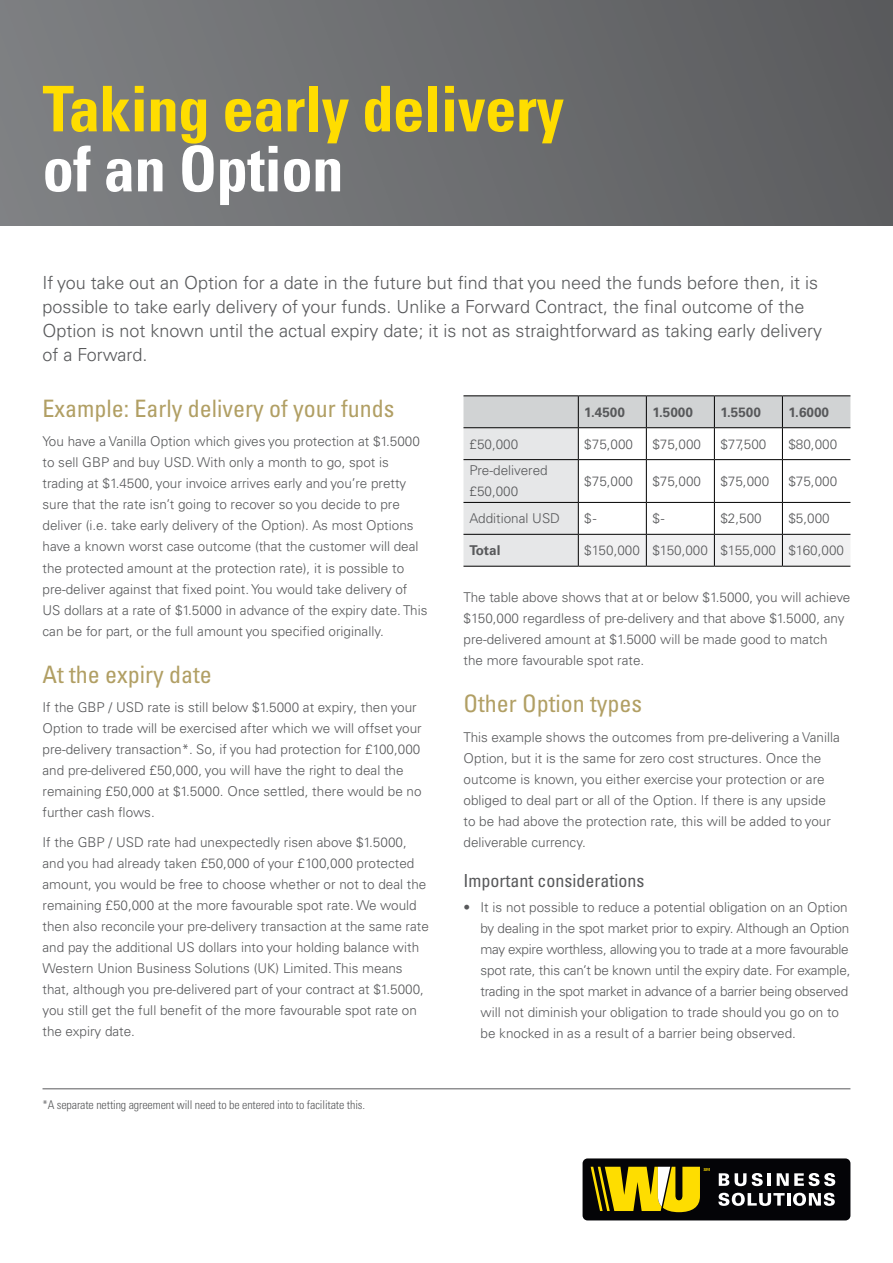
<style>
.page{position:relative;width:893px;height:1263px;background:#fff}
.page>*{position:absolute;margin:0;border:0;box-sizing:border-box;transform-origin:0 0}
.Main_Heading{font:700 condensed 63px/60px "Univers LT Std";letter-spacing:-.01em;color:#fd0}
.Subheading_1{font:condensed 24px "Univers LT Std";color:#b19f64}
.Intro_text{font:300 18px/24px "Univers LT Pro 45";color:#58595b}
.Subheading_2{font:condensed 18px "Univers LT Std";color:#58595b}
.Body_text{font:300 13.5px/21px "Univers LT Pro 45";color:#58595b}
.Body_text-2{font:700 13.5px "Univers LT Pro 65";color:#58595b}
.Legal_text{font:300 condensed 12px "Univers LT Std";letter-spacing:-.01em;color:#58595b}
.s1{color:#fff}
</style>
<div class="page">
<svg style="left:463px;top:396px;width:387px;height:170px"></svg>
<hr style="left:463px;top:395px;width:115px;height:1px;background:#000">
<hr style="left:578px;top:395px;width:68px;height:1px;background:#000">
<hr style="left:578px;top:396px;width:1px;height:31px;background:#000">
<hr style="left:646px;top:395px;width:68px;height:1px;background:#000">
<hr style="left:646px;top:396px;width:1px;height:31px;background:#000">
<hr style="left:714px;top:395px;width:68px;height:1px;background:#000">
<hr style="left:714px;top:396px;width:1px;height:31px;background:#000">
<hr style="left:782px;top:395px;width:68px;height:1px;background:#000">
<hr style="left:782px;top:396px;width:1px;height:31px;background:#000">
<hr style="left:463px;top:427px;width:115px;height:1px;background:#000">
<hr style="left:578px;top:427px;width:68px;height:1px;background:#000">
<hr style="left:578px;top:428px;width:1px;height:31px;background:#000">
<hr style="left:646px;top:427px;width:68px;height:1px;background:#000">
<hr style="left:646px;top:428px;width:1px;height:31px;background:#000">
<hr style="left:714px;top:427px;width:68px;height:1px;background:#000">
<hr style="left:714px;top:428px;width:1px;height:31px;background:#000">
<hr style="left:782px;top:427px;width:68px;height:1px;background:#000">
<hr style="left:782px;top:428px;width:1px;height:31px;background:#000">
<hr style="left:463px;top:459px;width:115px;height:1px;background:#000">
<hr style="left:578px;top:459px;width:68px;height:1px;background:#000">
<hr style="left:578px;top:460px;width:1px;height:42px;background:#000">
<hr style="left:646px;top:459px;width:68px;height:1px;background:#000">
<hr style="left:646px;top:460px;width:1px;height:42px;background:#000">
<hr style="left:714px;top:459px;width:68px;height:1px;background:#000">
<hr style="left:714px;top:460px;width:1px;height:42px;background:#000">
<hr style="left:782px;top:459px;width:68px;height:1px;background:#000">
<hr style="left:782px;top:460px;width:1px;height:42px;background:#000">
<hr style="left:463px;top:502px;width:115px;height:1px;background:#000">
<hr style="left:578px;top:502px;width:68px;height:1px;background:#000">
<hr style="left:578px;top:503px;width:1px;height:31px;background:#000">
<hr style="left:646px;top:502px;width:68px;height:1px;background:#000">
<hr style="left:646px;top:503px;width:1px;height:31px;background:#000">
<hr style="left:714px;top:502px;width:68px;height:1px;background:#000">
<hr style="left:714px;top:503px;width:1px;height:31px;background:#000">
<hr style="left:782px;top:502px;width:68px;height:1px;background:#000">
<hr style="left:782px;top:503px;width:1px;height:31px;background:#000">
<hr style="left:463px;top:534px;width:115px;height:1px;background:#000">
<hr style="left:578px;top:534px;width:68px;height:1px;background:#000">
<hr style="left:578px;top:535px;width:1px;height:31px;background:#000">
<hr style="left:646px;top:534px;width:68px;height:1px;background:#000">
<hr style="left:646px;top:535px;width:1px;height:31px;background:#000">
<hr style="left:714px;top:534px;width:68px;height:1px;background:#000">
<hr style="left:714px;top:535px;width:1px;height:31px;background:#000">
<hr style="left:782px;top:534px;width:68px;height:1px;background:#000">
<hr style="left:782px;top:535px;width:1px;height:31px;background:#000">
<hr style="left:463px;top:566px;width:115px;height:1px;background:#000">
<hr style="left:578px;top:566px;width:68px;height:1px;background:#000">
<hr style="left:646px;top:566px;width:68px;height:1px;background:#000">
<hr style="left:714px;top:566px;width:68px;height:1px;background:#000">
<hr style="left:782px;top:566px;width:68px;height:1px;background:#000">
<div style="left:0;top:0;width:893px;height:225px;background:linear-gradient(to right,#7f8184,#5b5c5e)"></div>
<div style="left:583px;top:1158px;width:267px;height:62px;background:#040407;border-radius:5px"></div>
<svg style="left:591px;top:1167px;width:119px;height:45px"></svg>
<svg style="left:719px;top:1173px;width:10px;height:13px"></svg>
<svg style="left:735px;top:1173px;width:11px;height:13px"></svg>
<svg style="left:752px;top:1173px;width:19px;height:13px"></svg>
<svg style="left:777px;top:1173px;width:58px;height:13px"></svg>
<svg style="left:718px;top:1193px;width:117px;height:13px"></svg>
<hr style="left:43px;top:1088px;width:807px;height:1px;background:#58595b">
<p class="Main_Heading" style="left:43px;top:79px;width:523px">Taking early delivery <span class="s1">of an Option</span></p>
<p class="Intro_text" style="left:43px;top:271px;width:781px">If you take out an Option for a date in the future but find that you need the funds before then, it is possible to take early delivery of your funds. Unlike a Forward Contract, the final outcome of the Option is not known until the actual expiry date; it is not as straightforward as taking early delivery of a Forward.</p>
<p class="Subheading_1" style="left:43px;top:393px;width:353px">Example: Early delivery of your funds</p>
<p class="Body_text" style="left:43px;top:431px;width:387px">You have a Vanilla Option which gives you protection at $1.5000 to sell GBP and buy USD. With only a month to go, spot is trading at $1.4500, your invoice arrives early and you’re pretty sure that the rate isn’t going to recover so you decide to pre deliver (i.e. take early delivery of the Option). As most Options have a known worst case outcome (that the customer will deal the protected amount at the protection rate), it is possible to pre-deliver against that fixed point. You would take delivery of US dollars at a rate of $1.5000 in advance of the expiry date. This can be for part, or the full amount you specified originally.</p>
<p class="Subheading_1" style="left:43px;top:659px;width:171px">At the expiry date</p>
<p class="Body_text" style="left:43px;top:697px;width:381px">If the GBP / USD rate is still below $1.5000 at expiry, then your Option to trade will be exercised after which we will offset your pre-delivery transaction*. So, if you had protection for £100,000 and pre-delivered £50,000, you will have the right to deal the remaining £50,000 at $1.5000. Once settled, there would be no further cash flows.</p>
<p class="Body_text" style="left:43px;top:831px;width:388px">If the GBP / USD rate had unexpectedly risen above $1.5000, and you had already taken £50,000 of your £100,000 protected amount, you would be free to choose whether or not to deal the remaining £50,000 at the more favourable spot rate. We would then also reconcile your pre-delivery transaction at the same rate and pay the additional US dollars into your holding balance with Western Union Business Solutions (UK) Limited. This means that, although you pre-delivered part of your contract at $1.5000, you still get the full benefit of the more favourable spot rate on the expiry date.</p>
<p class="Body_text-2" style="left:584px;top:404px;width:42px">1.4500</p>
<p class="Body_text-2" style="left:652px;top:404px;width:42px">1.5000</p>
<p class="Body_text-2" style="left:720px;top:404px;width:42px">1.5500</p>
<p class="Body_text-2" style="left:788px;top:404px;width:42px">1.6000</p>
<p class="Body_text" style="left:469px;top:433px;width:50px">£50,000</p>
<p class="Body_text" style="left:584px;top:433px;width:50px">$75,000</p>
<p class="Body_text" style="left:652px;top:433px;width:50px">$75,000</p>
<p class="Body_text" style="left:720px;top:433px;width:47px">$77,500</p>
<p class="Body_text" style="left:788px;top:433px;width:50px">$80,000</p>
<p class="Body_text" style="left:469px;top:460px;width:80px">Pre-delivered £50,000</p>
<p class="Body_text" style="left:584px;top:471px;width:50px">$75,000</p>
<p class="Body_text" style="left:652px;top:471px;width:50px">$75,000</p>
<p class="Body_text" style="left:720px;top:471px;width:50px">$75,000</p>
<p class="Body_text" style="left:788px;top:471px;width:50px">$75,000</p>
<p class="Body_text" style="left:469px;top:508px;width:92px">Additional USD</p>
<p class="Body_text" style="left:584px;top:508px;width:14px">$ -</p>
<p class="Body_text" style="left:652px;top:508px;width:14px">$ -</p>
<p class="Body_text" style="left:720px;top:508px;width:43px">$2,500</p>
<p class="Body_text" style="left:788px;top:508px;width:43px">$5,000</p>
<p class="Body_text-2" style="left:469px;top:542px;width:32px">Total</p>
<p class="Body_text" style="left:584px;top:540px;width:57px">$150,000</p>
<p class="Body_text" style="left:652px;top:540px;width:57px">$150,000</p>
<p class="Body_text" style="left:720px;top:540px;width:57px">$155,000</p>
<p class="Body_text" style="left:788px;top:540px;width:57px">$160,000</p>
<p class="Body_text" style="left:463px;top:587px;width:388px">The table above shows that at or below $1.5000, you will achieve $150,000 regardless of pre-delivery and that above $1.5000, any pre-delivered amount at $1.5000 will be made good to match<br>the more favourable spot rate.</p>
<p class="Subheading_1" style="left:463px;top:689px;width:180px">Other Option types</p>
<p class="Body_text" style="left:463px;top:727px;width:378px">This example shows the outcomes from pre-delivering a Vanilla Option, but it is the same for zero cost structures. Once the outcome is known, you either exercise your protection or are obliged to deal part or all of the Option. If there is any upside to be had above the protection rate, this will be added to your deliverable currency.</p>
<p class="Subheading_2" style="left:463px;top:869px;width:182px">Important considerations</p>
<p class="Body_text" style="left:480px;top:896px;width:371px;text-indent:-17px">• It is not possible to reduce a potential obligation on an Option by dealing in the spot market prior to expiry. Although an Option may expire worthless, allowing you to trade at a more favourable spot rate, this can’t be known until the expiry date. For example, trading in the spot market in advance of a barrier being observed will not diminish your obligation to trade should you go on to be knocked in as a result of a barrier being observed.</p>
<p class="Legal_text" style="left:43px;top:1097px;width:324px">*A separate netting agreement will need to be entered into to facilitate this.</p>
</div>
